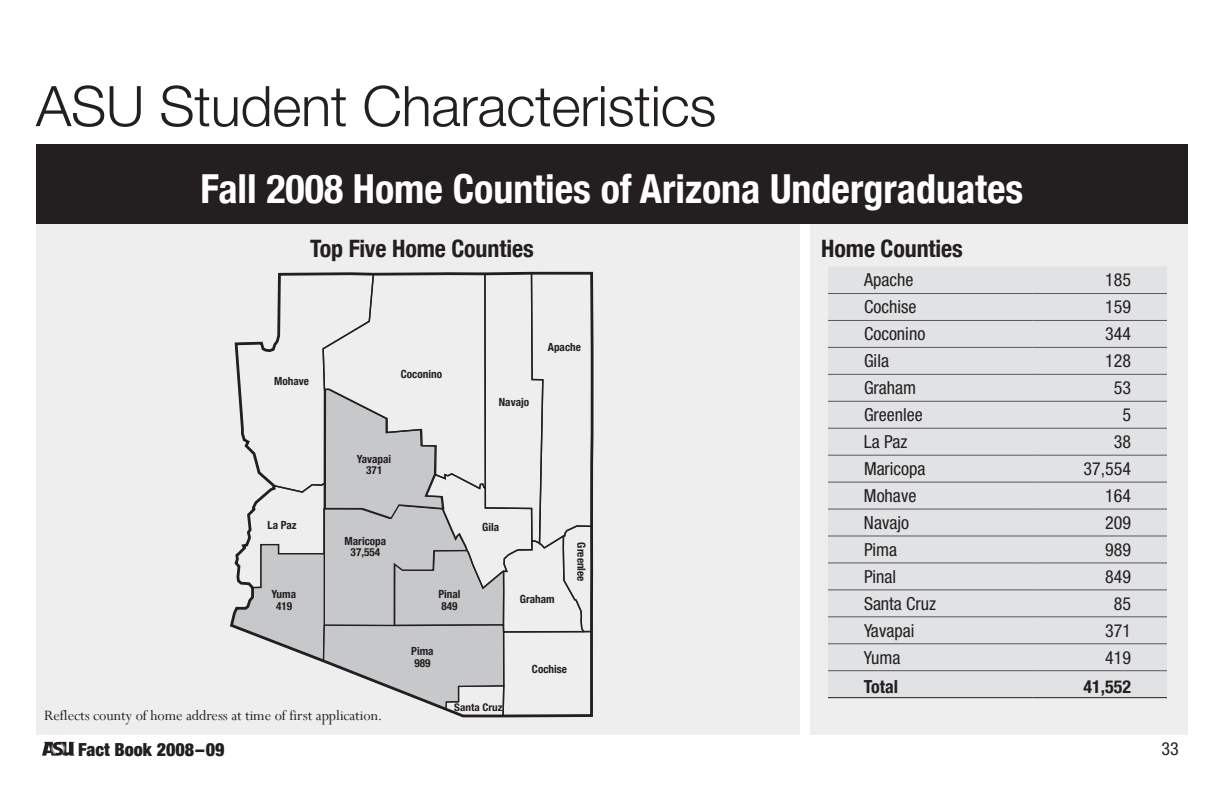
<style>
.page{position:relative;width:1224px;height:792px;background:#fff}
.page>*{position:absolute;margin:0;border:0;box-sizing:border-box;transform-origin:0 0}
.t1{font:300 56px "Helvetica Neue";letter-spacing:-.005em;color:#231f20}
.t2{font:700 condensed 40px "Helvetica Neue";color:#fff}
.t3{font:700 condensed 24px "Helvetica Neue";letter-spacing:-.005em;color:#231f20}
.t4{font:condensed 18px "Helvetica Neue LT Std";color:#231f20}
.t5{font:900 condensed 18px "Helvetica Neue";color:#231f20}
.t6{font:700 condensed 18px "Helvetica Neue";color:#231f20}
.t7{font:16px "Perpetua";letter-spacing:-.005em;color:#231f20}
.t8{font:700 condensed 11.2px/11.2px "Helvetica Neue";color:#231f20;text-align:center}
.t9{font:700 condensed 10.4px "Helvetica Neue";color:#231f20;scale:1.07 1}
</style>
<div class="page">
<div style="left:36px;top:199px;width:763px;height:535px;background:#eeeeef"></div>
<div style="left:810px;top:199px;width:378px;height:535px;background:#eeeeef"></div>
<svg style="left:42px;top:742px;width:33px;height:14px"></svg>
<div style="left:810px;top:223px;width:295px;height:43px;border:2px solid #eeeeef"></div>
<div style="left:828px;top:267px;width:339px;height:430px;background:#e1e2e4"></div>
<hr style="left:828px;top:293px;width:205px;height:1px;background:#57585a">
<hr style="left:1033px;top:293px;width:134px;height:1px;background:#57585a">
<hr style="left:828px;top:320px;width:205px;height:1px;background:#57585a">
<hr style="left:1033px;top:320px;width:134px;height:1px;background:#57585a">
<hr style="left:828px;top:347px;width:205px;height:1px;background:#57585a">
<hr style="left:1033px;top:347px;width:134px;height:1px;background:#57585a">
<hr style="left:828px;top:374px;width:205px;height:1px;background:#57585a">
<hr style="left:1033px;top:374px;width:134px;height:1px;background:#57585a">
<hr style="left:828px;top:401px;width:205px;height:1px;background:#57585a">
<hr style="left:1033px;top:401px;width:134px;height:1px;background:#57585a">
<hr style="left:828px;top:428px;width:205px;height:1px;background:#57585a">
<hr style="left:1033px;top:428px;width:134px;height:1px;background:#57585a">
<hr style="left:828px;top:455px;width:205px;height:1px;background:#57585a">
<hr style="left:1033px;top:455px;width:134px;height:1px;background:#57585a">
<hr style="left:828px;top:482px;width:205px;height:1px;background:#57585a">
<hr style="left:1033px;top:482px;width:134px;height:1px;background:#57585a">
<hr style="left:828px;top:509px;width:205px;height:1px;background:#57585a">
<hr style="left:1033px;top:509px;width:134px;height:1px;background:#57585a">
<hr style="left:828px;top:536px;width:205px;height:1px;background:#57585a">
<hr style="left:1033px;top:536px;width:134px;height:1px;background:#57585a">
<hr style="left:828px;top:563px;width:205px;height:1px;background:#57585a">
<hr style="left:1033px;top:563px;width:134px;height:1px;background:#57585a">
<hr style="left:828px;top:590px;width:205px;height:1px;background:#57585a">
<hr style="left:1033px;top:590px;width:134px;height:1px;background:#57585a">
<hr style="left:828px;top:616px;width:205px;height:1px;background:#57585a">
<hr style="left:1033px;top:616px;width:134px;height:1px;background:#57585a">
<hr style="left:828px;top:643px;width:205px;height:1px;background:#57585a">
<hr style="left:1033px;top:643px;width:134px;height:1px;background:#57585a">
<hr style="left:828px;top:670px;width:205px;height:1px;background:#57585a">
<hr style="left:1033px;top:670px;width:134px;height:1px;background:#57585a">
<hr style="left:828px;top:697px;width:205px;height:1px;background:#231f20">
<hr style="left:1033px;top:697px;width:134px;height:1px;background:#231f20">
<div style="left:36px;top:223px;width:763px;height:43px;border:2px solid #eeeeef"></div>
<div style="left:36px;top:144px;width:1152px;height:79px;background:#231f20"></div>
<svg style="left:230px;top:272px;width:364px;height:444px"></svg>
<h1 class="t1" style="left:36px;top:72px;width:682px">ASU Student Characteristics</h1>
<h2 class="t2" style="left:201px;top:164px;width:824px">Fall 2008 Home Counties of Arizona Undergraduates</h2>
<h3 class="t3" style="left:310px;top:234px;width:225px">Top Five Home Counties</h3>
<p class="t8" style="left:274px;top:376px;width:36px">Mohave</p>
<p class="t8" style="left:268px;top:519px;width:31px">La Paz</p>
<p class="t8" style="left:401px;top:369px;width:43px">Coconino</p>
<p class="t8" style="left:357px;top:453px;width:36px">Yavapai<br>371</p>
<p class="t8" style="left:345px;top:535px;width:43px">Maricopa<br>37,554</p>
<p class="t8" style="left:499px;top:396px;width:32px">Navajo</p>
<p class="t8" style="left:548px;top:341px;width:35px">Apache</p>
<p class="t8" style="left:482px;top:521px;width:19px">Gila</p>
<p class="t8" style="left:587px;top:542px;width:41px;rotate:90deg">Greenlee</p>
<p class="t8" style="left:271px;top:589px;width:26px">Yuma<br>419</p>
<p class="t7" style="left:44px;top:706px;width:340px">Reflects county of home address at time of first application.</p>
<p class="t5" style="left:78px;top:738px;width:148px">Fact Book 2008–09</p>
<p class="t8" style="left:438px;top:589px;width:24px;text-align:left">Pinal<br>849</p>
<p class="t8" style="left:411px;top:646px;width:24px;text-align:left">Pima<br>989</p>
<p class="t9" style="left:454px;top:701px;width:47px">Santa Cruz</p>
<p class="t8" style="left:520px;top:593px;width:36px">Graham</p>
<p class="t8" style="left:532px;top:663px;width:37px">Cochise</p>
<h3 class="t3" style="left:821px;top:234px;width:143px">Home Counties</h3>
<p class="t4" style="left:864px;top:270px;width:51px">Apache</p>
<p class="t4" style="left:1105px;top:270px;width:27px">185</p>
<p class="t4" style="left:864px;top:297px;width:54px">Cochise</p>
<p class="t4" style="left:1105px;top:297px;width:27px">159</p>
<p class="t4" style="left:864px;top:324px;width:63px">Coconino</p>
<p class="t4" style="left:1105px;top:324px;width:27px">344</p>
<p class="t4" style="left:864px;top:351px;width:27px">Gila</p>
<p class="t4" style="left:1105px;top:351px;width:27px">128</p>
<p class="t4" style="left:864px;top:377px;width:54px">Graham</p>
<p class="t4" style="left:1114px;top:377px;width:19px">53</p>
<p class="t4" style="left:864px;top:404px;width:60px">Greenlee</p>
<p class="t4" style="left:1122px;top:404px;width:10px">5</p>
<p class="t4" style="left:864px;top:431px;width:45px">La Paz</p>
<p class="t4" style="left:1114px;top:431px;width:19px">38</p>
<p class="t4" style="left:864px;top:458px;width:63px">Maricopa</p>
<p class="t4" style="left:1083px;top:458px;width:49px">37,554</p>
<p class="t4" style="left:864px;top:485px;width:54px">Mohave</p>
<p class="t4" style="left:1105px;top:485px;width:27px">164</p>
<p class="t4" style="left:864px;top:512px;width:47px">Navajo</p>
<p class="t4" style="left:1105px;top:512px;width:27px">209</p>
<p class="t4" style="left:864px;top:539px;width:35px">Pima</p>
<p class="t4" style="left:1105px;top:539px;width:27px">989</p>
<p class="t4" style="left:864px;top:566px;width:34px">Pinal</p>
<p class="t4" style="left:1105px;top:566px;width:27px">849</p>
<p class="t4" style="left:864px;top:593px;width:74px">Santa Cruz</p>
<p class="t4" style="left:1114px;top:593px;width:19px">85</p>
<p class="t4" style="left:864px;top:620px;width:52px">Yavapai</p>
<p class="t4" style="left:1105px;top:620px;width:27px">371</p>
<p class="t4" style="left:864px;top:647px;width:38px">Yuma</p>
<p class="t4" style="left:1105px;top:647px;width:27px">419</p>
<p class="t6" style="left:864px;top:676px;width:36px">Total</p>
<p class="t6" style="left:1083px;top:676px;width:49px">41,552</p>
<p class="t4" style="left:1161px;top:738px;width:19px">33</p>
</div>
